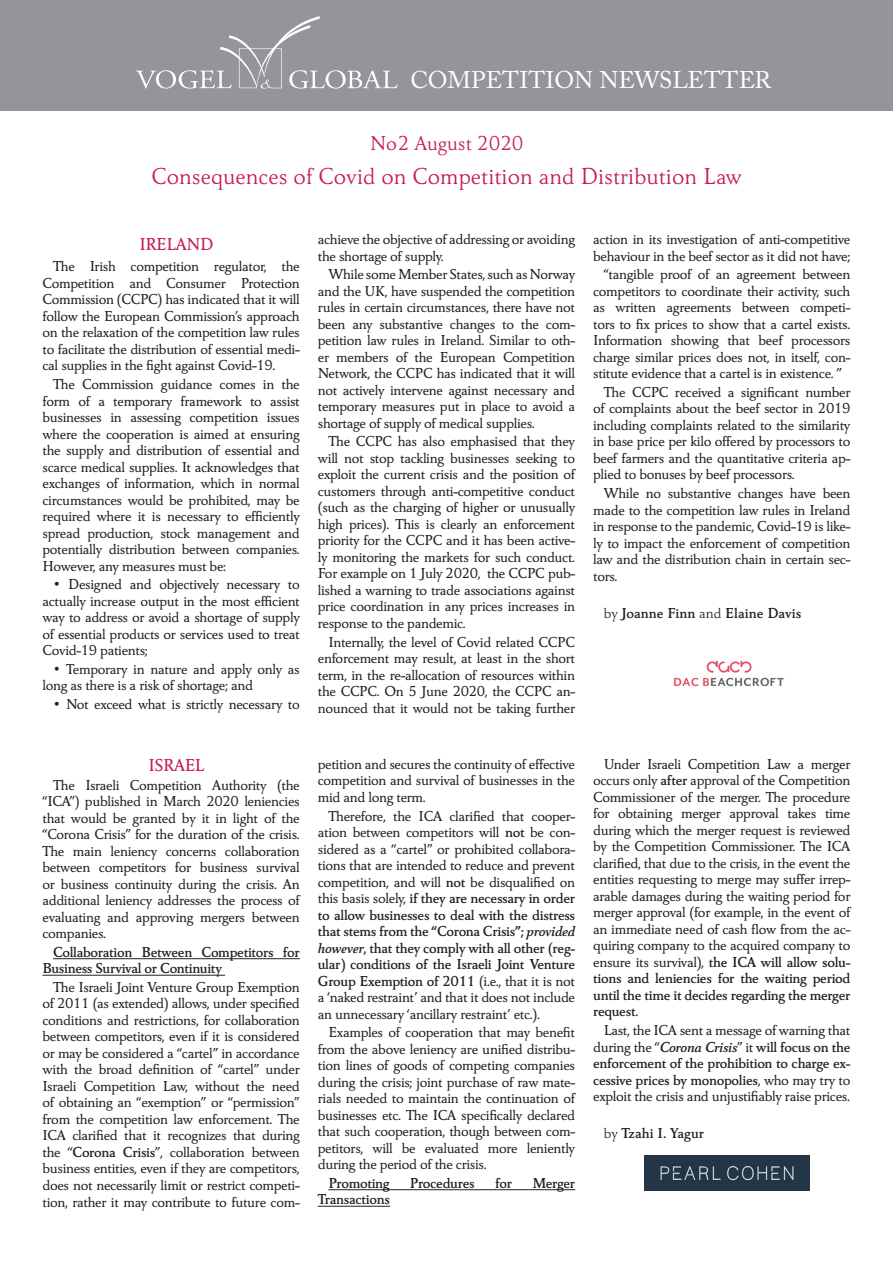
<style>
.page{position:relative;width:893px;height:1263px;background:#fff}
.page>*{position:absolute;margin:0;border:0;box-sizing:border-box;transform-origin:0 0}
.t1{font:300 24px "Carre Noir";color:#c61c4b}
.t2{font:24px "Adobe Caslon Pro";color:#fff}
.t3{font:300 21px "Carre Noir";color:#c61c4b}
.t4{font:500 18px "Carre Noir";letter-spacing:-.025em;color:#c61c4b}
.t5{font:500 15px/16.5px "Carre Noir";letter-spacing:-.025em;color:#231f20;text-align:justify}
.t6{font:15px/16.5px "Carre Noir Demi";letter-spacing:-.025em;color:#231f20;text-align:justify}
.t7{font:15px "Carre Noir Demi";color:#231f20}
.s1{font-family:"Carre Noir Demi";font-weight:400}
.s2{font-family:"Carre Noir";font-weight:500}
.s3{font-family:"Carre Noir Std";font-weight:600;font-style:italic}
.s4{font-family:"Carre Noir";font-weight:300}
</style>
<div class="page">
<div style="left:0;top:0;width:893px;height:111px;background:#939598"></div>
<svg style="left:136px;top:16px;width:262px;height:73px"></svg>
<img style="left:673px;top:660px;width:111px;height:27px">
<hr style="left:53px;top:958px;width:247px;height:1px;background:#231f20">
<hr style="left:43px;top:975px;width:182px;height:1px;background:#231f20">
<hr style="left:328px;top:1189px;width:247px;height:1px;background:#231f20">
<hr style="left:318px;top:1206px;width:72px;height:1px;background:#231f20">
<img style="left:644px;top:1156px;width:166px;height:35px">
<h1 class="t2" style="left:410px;top:66px;width:363px">COMPETITION NEWSLETTER</h1>
<h2 class="t3" style="left:370px;top:131px;width:155px">No2 August 2020</h2>
<h1 class="t1" style="left:152px;top:162px;width:592px">Consequences of Covid on Competition and Distribution Law</h1>
<p class="t4" style="left:139px;top:233px;width:75px">IRELAND</p>
<p class="t5" style="left:43px;top:259px;width:259px;text-indent:11px">The Irish competition regulator, the Competition and Consumer Protection Commission (CCPC) has indicated that it will follow the European Commission’s approach on the relaxation of the competition law rules to facilitate the distribution of essential medi&shy;cal supplies in the fight against Covid-19.</p>
<p class="t5" style="left:43px;top:376px;width:259px;text-indent:11px">The Commission guidance comes in the form of a temporary framework to assist businesses in assessing competition issues where the cooperation is aimed at ensuring the supply and distribution of essential and scarce medical supplies. It acknowledges that exchanges of information, which in normal circumstances would be prohibited, may be required where it is necessary to efficiently spread production, stock management and potentially distribution between companies.<br>However, any measures must be:</p>
<p class="t5" style="left:43px;top:576px;width:259px;text-indent:11px">• Designed and objectively necessary to actually increase output in the most efficient way to address or avoid a shortage of supply of essential products or services used to treat Covid-19 patients;</p>
<p class="t5" style="left:43px;top:661px;width:259px;text-indent:11px">• Temporary in nature and apply only as long as there is a risk of shortage; and</p>
<p class="t5" style="left:53px;top:696px;width:248px">• Not exceed what is strictly necessary to</p>
<p class="t4" style="left:148px;top:755px;width:58px">ISRAEL</p>
<p class="t5" style="left:43px;top:777px;width:259px;text-indent:11px">The Israeli Competition Authority (the “ICA”) published in March 2020 leniencies that would be granted by it in light of the “Corona Crisis” for the duration of the crisis.<br>The main leniency concerns collaboration between competitors for business survival or business continuity during the crisis. An additional leniency addresses the process of evaluating and approving mergers between companies.</p>
<p class="t6" style="left:43px;top:944px;width:259px;text-indent:11px">Collaboration Between Competitors for<br>Business Survival or Continuity</p>
<p class="t5" style="left:43px;top:979px;width:259px;text-indent:11px">The Israeli Joint Venture Group Exemption of 2011 (as extended) allows, under specified conditions and restrictions, for collaboration between competitors, even if it is considered or may be considered a “cartel” in accordance with the broad definition of “cartel” under Israeli Competition Law, without the need of obtaining an “exemption” or “permission” from the competition law enforcement. The ICA clarified that it recognizes that during the “<span class="s1">Corona Crisis</span>”, collaboration between business entities, even if they are competitors, does not necessarily limit or restrict competi&shy;tion, rather it may contribute to future com-</p>
<p class="t5" style="left:318px;top:231px;width:259px">achieve the objective of addressing or avoiding the shortage of supply.</p>
<p class="t5" style="left:318px;top:266px;width:259px;text-indent:11px">While some Member States, such as Norway and the UK, have suspended the competition rules in certain circumstances, there have not been any substantive changes to the com&shy;petition law rules in Ireland. Similar to oth&shy;er members of the European Competition Network, the CCPC has indicated that it will not actively intervene against necessary and temporary measures put in place to avoid a shortage of supply of medical supplies.</p>
<p class="t5" style="left:318px;top:434px;width:259px;text-indent:11px">The CCPC has also emphasised that they will not stop tackling businesses seeking to exploit the current crisis and the position of customers through anti-competitive conduct (such as the charging of higher or unusually high prices). This is clearly an enforcement priority for the CCPC and it has been active&shy;ly monitoring the markets for such conduct.<br>For example on 1 July 2020, the CCPC pub&shy;lished a warning to trade associations against price coordination in any prices increases in response to the pandemic.</p>
<p class="t5" style="left:318px;top:634px;width:259px;text-indent:11px">Internally, the level of Covid related CCPC enforcement may result, at least in the short term, in the re-allocation of resources within the CCPC. On 5 June 2020, the CCPC an&shy;nounced that it would not be taking further</p>
<p class="t5" style="left:318px;top:756px;width:259px">petition and secures the continuity of effective competition and survival of businesses in the mid and long term.</p>
<p class="t5" style="left:318px;top:808px;width:259px;text-indent:11px">Therefore, the ICA clarified that cooper&shy;ation between competitors will <span class="s1">not</span> be con&shy;sidered as a “cartel” or prohibited collabora&shy;tions that are intended to reduce and prevent competition, and will <span class="s1">not</span> be disqualified on</p>
<p class="t6" style="left:318px;top:890px;width:259px"><span class="s2">this basis solely,</span> if they are necessary in order to allow businesses to deal with the distress that stems from the “Corona Crisis”; <span class="s3">provided however</span>, that they comply with all other (reg&shy;ular) conditions of the Israeli Joint Venture Group Exemption of 2011 <span class="s2">(i.e., that it is not</span></p>
<p class="t5" style="left:318px;top:989px;width:259px">a ‘naked restraint’ and that it does not include an unnecessary ‘ancillary restraint’ etc.).</p>
<p class="t5" style="left:318px;top:1024px;width:259px;text-indent:11px">Examples of cooperation that may benefit from the above leniency are unified distribu&shy;tion lines of goods of competing companies during the crisis; joint purchase of raw mate&shy;rials needed to maintain the continuation of businesses etc. The ICA specifically declared that such cooperation, though between com&shy;petitors, will be evaluated more leniently during the period of the crisis.</p>
<p class="t6" style="left:328px;top:1175px;width:63px">Promoting</p>
<p class="t6" style="left:410px;top:1175px;width:66px">Procedures</p>
<p class="t6" style="left:495px;top:1175px;width:18px">for</p>
<p class="t6" style="left:532px;top:1175px;width:44px">Merger</p>
<p class="t6" style="left:318px;top:1191px;width:74px">Transactions</p>
<p class="t5" style="left:593px;top:231px;width:259px">action in its investigation of anti-competitive behaviour in the beef sector as it did not have;</p>
<p class="t5" style="left:593px;top:266px;width:259px;text-indent:11px">“tangible proof of an agreement between competitors to coordinate their activity, such as written agreements between competi&shy;tors to fix prices to show that a cartel exists.<br>Information showing that beef processors charge similar prices does not, in itself, con&shy;stitute evidence that a cartel is in existence. ”</p>
<p class="t5" style="left:593px;top:384px;width:259px;text-indent:11px">The CCPC received a significant number of complaints about the beef sector in 2019 including complaints related to the similarity in base price per kilo offered by processors to beef farmers and the quantitative criteria ap&shy;plied to bonuses by beef processors.</p>
<p class="t5" style="left:593px;top:485px;width:259px;text-indent:11px">While no substantive changes have been made to the competition law rules in Ireland in response to the pandemic, Covid-19 is like&shy;ly to impact the enforcement of competition law and the distribution chain in certain sec&shy;tors.</p>
<p class="t7" style="left:604px;top:604px;width:199px"><span class="s4">by</span> Joanne Finn <span class="s4">and</span> Elaine Davis</p>
<p class="t5" style="left:593px;top:756px;width:259px;text-indent:11px">Under Israeli Competition Law a merger occurs only <span class="s1">after</span> approval of the Competition Commissioner of the merger. The procedure for obtaining merger approval takes time during which the merger request is reviewed by the Competition Commissioner. The ICA clarified, that due to the crisis, in the event the entities requesting to merge may suffer irrep&shy;arable damages during the waiting period for merger approval (for example, in the event of an immediate need of cash flow from the ac&shy;quiring company to the acquired company to</p>
<p class="t6" style="left:593px;top:954px;width:259px"><span class="s2">ensure its survival),</span> the ICA will allow solu&shy;tions and leniencies for the waiting period until the time it decides regarding the merger request<span class="s2">.</span></p>
<p class="t5" style="left:604px;top:1022px;width:248px">Last, the ICA sent a message of warning that</p>
<p class="t6" style="left:593px;top:1039px;width:259px"><span class="s2">during the “</span><span class="s3">Corona Crisis</span><span class="s2">” it</span> will focus on the enforcement of the prohibition to charge ex&shy;cessive prices by monopolies<span class="s2">, who may try to</span></p>
<p class="t5" style="left:593px;top:1088px;width:258px">exploit the crisis and unjustifiably raise prices.</p>
<p class="t7" style="left:604px;top:1125px;width:102px"><span class="s4">by</span> Tzahi I. Yagur</p>
</div>
